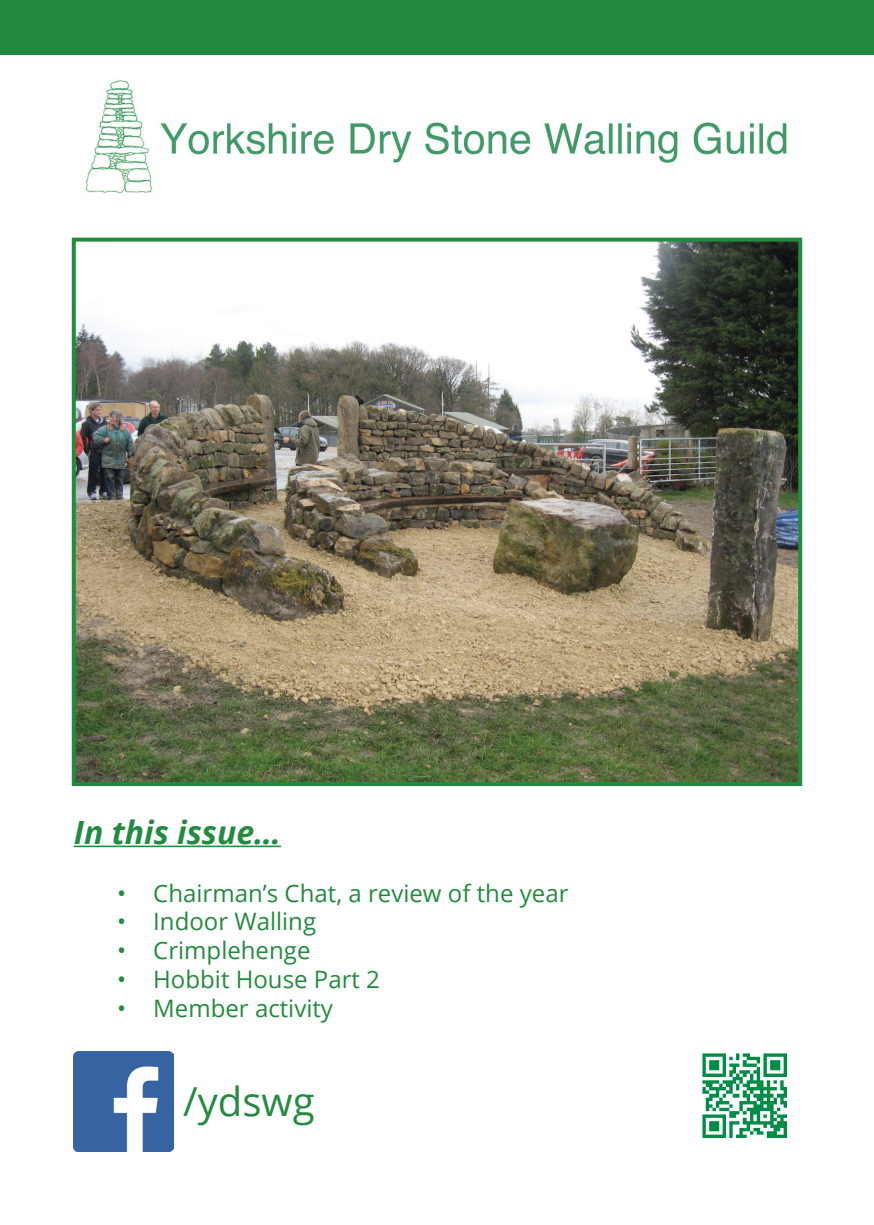
<style>
.page{position:relative;width:874px;height:1225px;background:#fff}
.page>*{position:absolute;margin:0;border:0;box-sizing:border-box;transform-origin:0 0}
.t1{font:40px "Open Sans";color:#238b40}
.t2{font:italic 700 32px "Open Sans";color:#238b40}
.t3{font:24px "Open Sans";color:#238b40}
</style>
<div class="page">
<div style="left:0;top:0;width:873px;height:54px;background:#238b40"></div>
<img style="left:86px;top:80px;width:701px;height:114px">
<img style="left:77px;top:243px;width:719px;height:538px">
<div style="left:72px;top:238px;width:729px;height:548px;border:4px solid #238b40"></div>
<hr style="left:74px;top:845px;width:207px;height:2px;background:#238b40">
<img style="left:702px;top:1053px;width:85px;height:85px">
<img style="left:74px;top:1051px;width:100px;height:100px">
<h2 class="t2" style="left:74px;top:809px;width:208px">In this issue…</h2>
<p class="t3" style="left:117px;top:876px;width:452px">• Chairman’s Chat, a review of the year</p>
<p class="t3" style="left:117px;top:905px;width:200px">• Indoor Walling</p>
<p class="t3" style="left:117px;top:934px;width:195px">• Crimplehenge</p>
<p class="t3" style="left:117px;top:963px;width:264px">• Hobbit House Part 2</p>
<p class="t3" style="left:117px;top:991px;width:217px">• Member activity</p>
<h1 class="t1" style="left:183px;top:1074px;width:133px">/ydswg</h1>
</div>
